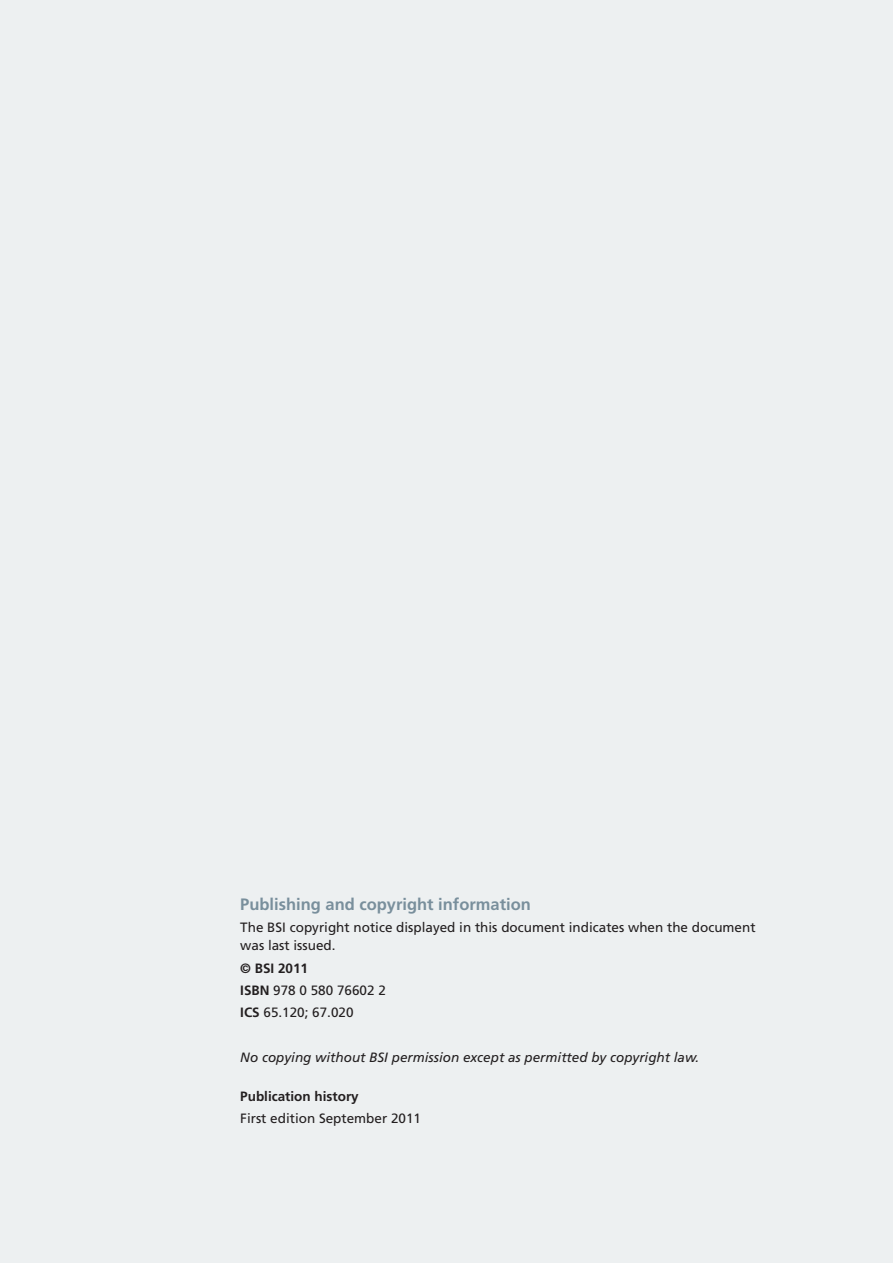
<style>
.page{position:relative;width:893px;height:1263px;background:#edf0f1}
.page>*{position:absolute;margin:0;border:0;box-sizing:border-box;transform-origin:0 0}
.t1{font:700 16.5px "Frutiger";color:#798f9c}
.t2{font:13.5px/22.2px "Frutiger";color:#231f20}
.t3{font:italic 13.5px "Frutiger";color:#231f20}
.t4{font:700 13.5px "Frutiger";color:#231f20}
.s1{font-weight:700}
</style>
<div class="page">
<p class="t1" style="left:240px;top:895px;width:292px">Publishing and copyright information</p>
<p class="t2" style="left:240px;top:919px;width:517px;line-height:18px">The BSI copyright notice displayed in this document indicates when the document was last issued.</p>
<p class="t2" style="left:240px;top:957px;width:147px"><span class="s1">© BSI 2011<br>ISBN</span> 978 0 580 76602 2<br><span class="s1">ICS</span> 65.120; 67.020</p>
<p class="t3" style="left:240px;top:1049px;width:461px">No copying without BSI permission except as permitted by copyright law.</p>
<p class="t4" style="left:240px;top:1088px;width:120px">Publication history</p>
<p class="t2" style="left:240px;top:1107px;width:182px">First edition September 2011</p>
</div>
